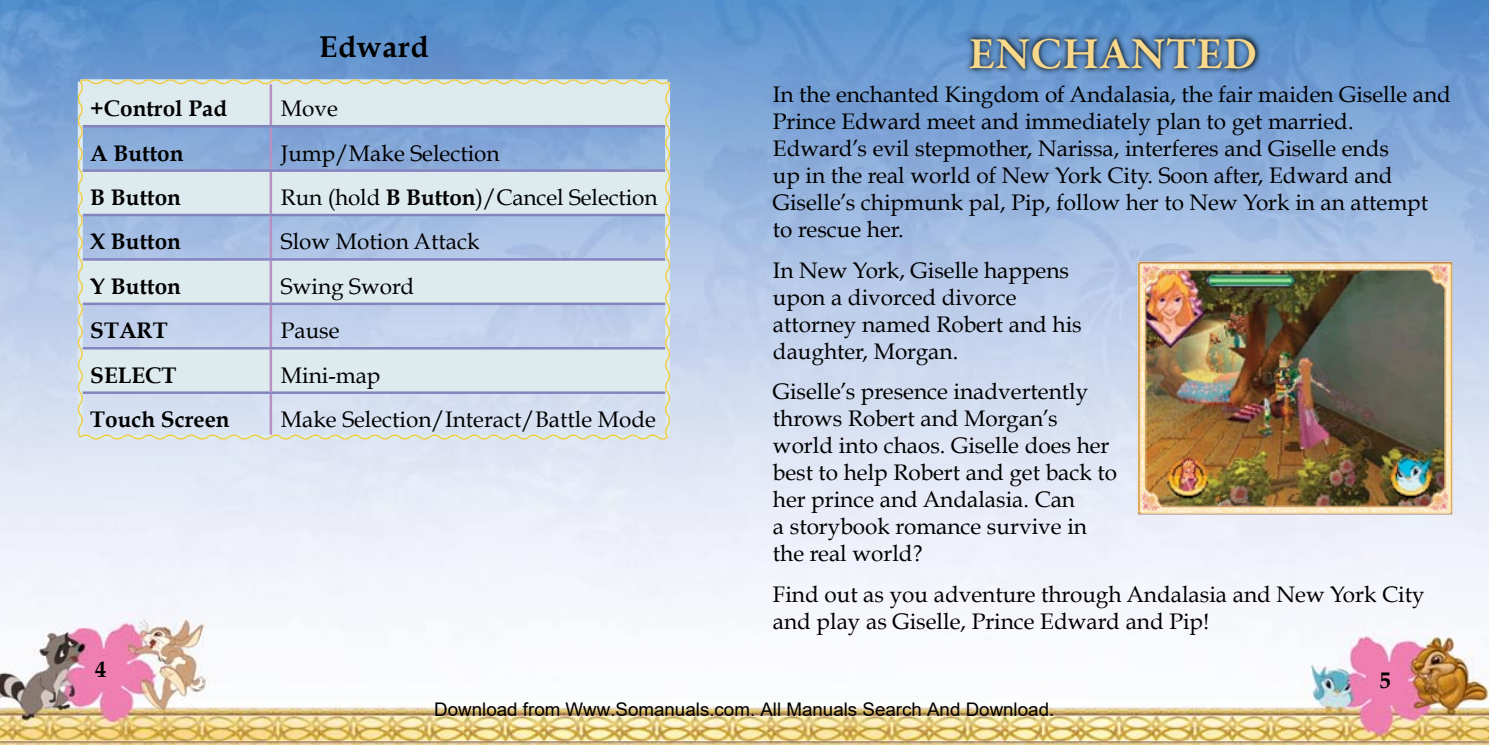
<style>
.page{position:relative;width:1489px;height:745px;background:#fff}
.page>*{position:absolute;margin:0;border:0;box-sizing:border-box;transform-origin:0 0}
.t1{font:600 45px "Garamond Premr Pro";letter-spacing:.005em;color:#f8d98c}
.t2{font:700 30px "Book Antiqua";letter-spacing:.02em;color:#000}
.t3{font:22.5px/27px "Book Antiqua";color:#000}
.t4{font:700 22.5px "Book Antiqua";color:#000}
.t5{font:18.75px "Arial";color:#000}
.s1{font-weight:700}
</style>
<div class="page">
<img style="left:0;top:0;width:1488px;height:744px">
<svg style="left:76px;top:77px;width:596px;height:364px"></svg>
<hr style="left:269px;top:84px;width:3px;height:41px;background:#b890c2">
<hr style="left:269px;top:127px;width:3px;height:42px;background:#b890c2">
<hr style="left:269px;top:172px;width:3px;height:42px;background:#b890c2">
<hr style="left:269px;top:216px;width:3px;height:42px;background:#b890c2">
<hr style="left:269px;top:260px;width:3px;height:42px;background:#b890c2">
<hr style="left:269px;top:305px;width:3px;height:42px;background:#b890c2">
<hr style="left:269px;top:349px;width:3px;height:42px;background:#b890c2">
<hr style="left:269px;top:393px;width:3px;height:41px;background:#b890c2">
<hr style="left:83px;top:125px;width:188px;height:2px;background:#8484bf">
<hr style="left:271px;top:125px;width:394px;height:2px;background:#8484bf">
<hr style="left:83px;top:169px;width:188px;height:3px;background:#8484bf">
<hr style="left:271px;top:169px;width:394px;height:3px;background:#8484bf">
<hr style="left:83px;top:214px;width:188px;height:2px;background:#8484bf">
<hr style="left:271px;top:214px;width:394px;height:2px;background:#8484bf">
<hr style="left:83px;top:258px;width:188px;height:2px;background:#8484bf">
<hr style="left:271px;top:258px;width:394px;height:2px;background:#8484bf">
<hr style="left:83px;top:302px;width:188px;height:3px;background:#8484bf">
<hr style="left:271px;top:302px;width:394px;height:3px;background:#8484bf">
<hr style="left:83px;top:347px;width:188px;height:2px;background:#8484bf">
<hr style="left:271px;top:347px;width:394px;height:2px;background:#8484bf">
<hr style="left:83px;top:391px;width:188px;height:2px;background:#8484bf">
<hr style="left:271px;top:391px;width:394px;height:2px;background:#8484bf">
<img style="left:1136px;top:260px;width:316px;height:255px">
<svg style="left:963px;top:32px;width:298px;height:43px"></svg>
<svg style="left:95px;top:661px;width:11px;height:16px"></svg>
<svg style="left:1379px;top:672px;width:10px;height:15px"></svg>
<h2 class="t2" style="left:319px;top:29px;width:111px">Edward</h2>
<p class="t4" style="left:90px;top:95px;width:138px">+Control Pad</p>
<p class="t3" style="left:281px;top:95px;width:59px">Move</p>
<p class="t4" style="left:90px;top:140px;width:95px">A Button</p>
<p class="t3" style="left:281px;top:139px;width:220px">Jump/Make Selection</p>
<p class="t4" style="left:90px;top:184px;width:92px">B Button</p>
<p class="t3" style="left:281px;top:184px;width:378px">Run (hold <span class="s1">B Button</span>)/Cancel Selection</p>
<p class="t4" style="left:90px;top:228px;width:92px">X Button</p>
<p class="t3" style="left:281px;top:228px;width:200px">Slow Motion Attack</p>
<p class="t4" style="left:90px;top:273px;width:92px">Y Button</p>
<p class="t3" style="left:281px;top:272px;width:135px">Swing Sword</p>
<p class="t4" style="left:90px;top:317px;width:79px">START</p>
<p class="t3" style="left:281px;top:317px;width:60px">Pause</p>
<p class="t4" style="left:90px;top:361px;width:88px">SELECT</p>
<p class="t3" style="left:281px;top:361px;width:101px">Mini-map</p>
<p class="t4" style="left:90px;top:406px;width:141px">Touch Screen</p>
<p class="t3" style="left:281px;top:405px;width:376px">Make Selection/Interact/Battle Mode</p>
<h1 class="t1" style="left:968px;top:26px;width:290px">ENCHANTED</h1>
<p class="t3" style="left:772px;top:81px;width:679px">In the enchanted Kingdom of Andalasia, the fair maiden Giselle and Prince Edward meet and immediately plan to get married.<br>Edward’s evil stepmother, Narissa, interferes and Giselle ends<br>up in the real world of New York City. Soon after, Edward and Giselle’s chipmunk pal, Pip, follow her to New York in an attempt to rescue her.</p>
<p class="t3" style="left:772px;top:256px;width:310px">In New York, Giselle happens upon a divorced divorce attorney named Robert and his daughter, Morgan.</p>
<p class="t3" style="left:772px;top:378px;width:346px">Giselle’s presence inadvertently throws Robert and Morgan’s world into chaos. Giselle does her best to help Robert and get back to her prince and Andalasia. Can<br>a storybook romance survive in the real world?</p>
<p class="t3" style="left:772px;top:580px;width:653px">Find out as you adventure through Andalasia and New York City and play as Giselle, Prince Edward and Pip!</p>
<p class="t5" style="left:434px;top:698px;width:621px">Download from Www.Somanuals.com. All Manuals Search And Download.</p>
</div>
